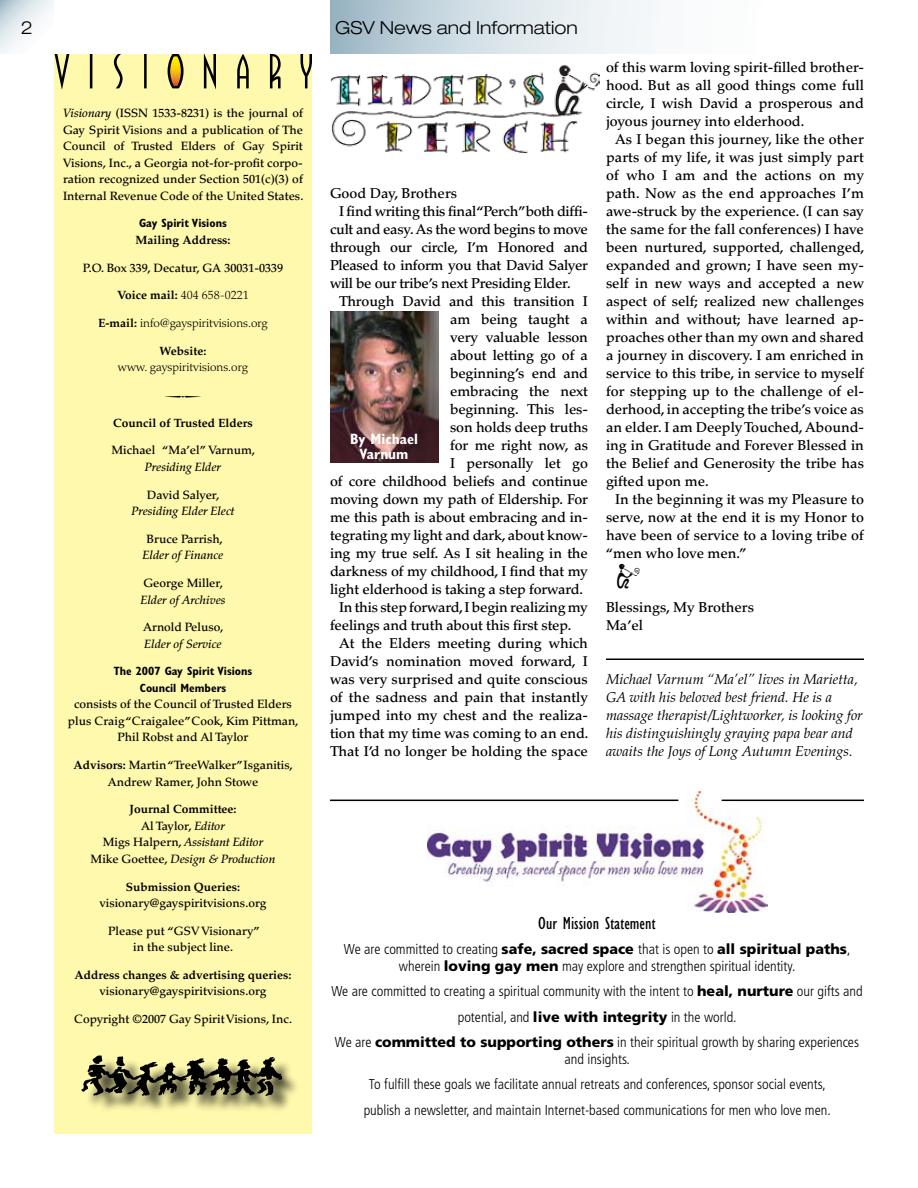
<style>
.page{position:relative;width:918px;height:1188px;background:#fff}
.page>*{position:absolute;margin:0;border:0;box-sizing:border-box;transform-origin:0 0}
.t1{font:44.25px "Mini Pics Zafrica";color:#000}
.t2{font:300 expanded 18px "Helvetica Neue";color:#000}
.t3{font:condensed 18px "Gill Sans";color:#000}
.t4{font:700 condensed 15px/15px "Gill Sans";color:#fff;text-align:center}
.t5{font:500 14.25px/18px "Palatino";letter-spacing:-.01em;color:#000;text-align:justify}
.t6{font:300 condensed 14.25px/25.5px "Frutiger";color:#000;text-align:center}
.t7{font:14.25px/18px "Palatino Italic Os F";color:#000}
.t8{font:500 12px/16.5px "Palatino";color:#000;text-align:center}
.t9{font:italic 500 12px/16.5px "Palatino";color:#000;text-align:center}
.t10{font:12px "Palatino Bold Os F";color:#000}
.t11{font:300 12px "Palatino";color:#000}
.t12{font:700 condensed 12px/16.5px "Gill Sans";color:#000;text-align:center}
.s1{font-style:italic}
.s2{font-family:"Palatino Bold Os F";font-weight:400}
.s3{font-style:normal}
.s4{font-weight:900;font-stretch:normal}
</style>
<div class="page">
<svg style="left:0;top:0;width:54px;height:54px"></svg>
<div style="left:54px;top:54px;width:258px;height:1080px;background:#fff9ad"></div>
<div style="left:84px;top:1057px;width:217px;height:58px;background:#000;opacity:.75"></div>
<img style="left:81px;top:1055px;width:200px;height:46px">
<svg style="left:55px;top:54px;width:257px;height:35px"></svg>
<hr style="left:606px;top:658px;width:258px;height:2px;background:#000">
<img style="left:330px;top:311px;width:108px;height:151px">
<svg style="left:330px;top:0;width:324px;height:54px"></svg>
<img style="left:428px;top:791px;width:340px;height:122px">
<img style="left:331px;top:65px;width:269px;height:88px">
<hr style="left:330px;top:800px;width:348px;height:1px;background:#000">
<hr style="left:722px;top:800px;width:142px;height:1px;background:#000">
<svg style="left:22px;top:21px;width:10px;height:13px"></svg>
<p class="t8" style="left:63px;top:105px;width:242px;text-align:justify"><span class="s1">Visionary</span> (ISSN 1533-8231) is the journal of Gay Spirit Visions and a publication of The Council of Trusted Elders of Gay Spirit Visions, Inc., a Georgia not-for-profit corpo&shy;ration recognized under Section 501(c)(3) of Internal Revenue Code of the United States.</p>
<p class="t12" style="left:139px;top:215px;width:89px">Gay Spirit Visions</p>
<p class="t10" style="left:135px;top:233px;width:97px">Mailing Address:</p>
<p class="t8" style="left:83px;top:260px;width:202px">P.O. Box 339, Decatur, GA 30031-0339</p>
<p class="t11" style="left:117px;top:288px;width:133px"><span class="s2">Voice mail:</span> 404 658-0221</p>
<p class="t11" style="left:98px;top:316px;width:171px"><span class="s2">E-mail:</span> info@gayspiritvisions.org</p>
<p class="t10" style="left:160px;top:344px;width:48px">Website:</p>
<p class="t11" style="left:118px;top:360px;width:132px">www. gayspiritvisions.org</p>
<p class="t10" style="left:113px;top:416px;width:141px">Council of Trusted Elders</p>
<p class="t8" style="left:111px;top:442px;width:145px">Michael “Ma’el” Varnum,</p>
<p class="t9" style="left:145px;top:459px;width:78px">Presiding Elder</p>
<p class="t8" style="left:147px;top:486px;width:74px">David Salyer,</p>
<p class="t9" style="left:131px;top:503px;width:105px">Presiding Elder Elect</p>
<p class="t8" style="left:147px;top:531px;width:78px">Bruce Parrish,</p>
<p class="t9" style="left:143px;top:547px;width:82px">Elder of Finance</p>
<p class="t8" style="left:143px;top:575px;width:81px">George Miller,</p>
<p class="t9" style="left:140px;top:591px;width:87px">Elder of Archives</p>
<p class="t8" style="left:143px;top:619px;width:82px">Arnold Peluso,</p>
<p class="t9" style="left:144px;top:636px;width:79px">Elder of Service</p>
<p class="t12" style="left:114px;top:663px;width:140px">The 2007 Gay Spirit Visions<br>Council Members</p>
<p class="t8" style="left:68px;top:696px;width:232px">consists of the Council of Trusted Elders plus Craig “Craigalee” Cook, Kim Pittman,<br>Phil Robst and Al Taylor</p>
<p class="t8" style="left:73px;top:757px;width:221px"><span class="s2">Advisors:</span> Martin “TreeWalker” Isganitis,<br>Andrew Ramer, John Stowe</p>
<p class="t10" style="left:129px;top:802px;width:109px">Journal Committee:</p>
<p class="t9" style="left:91px;top:818px;width:186px"><span class="s3">Al Taylor,</span> Editor<br><span class="s3">Migs Halpern,</span> Assistant Editor<br><span class="s3">Mike Goettee,</span> Design &amp; Production</p>
<p class="t10" style="left:126px;top:879px;width:116px">Submission Queries:</p>
<p class="t8" style="left:99px;top:895px;width:169px">visionary@gayspiritvisions.org</p>
<p class="t8" style="left:108px;top:923px;width:153px">Please put “GSV Visionary” in the subject line.</p>
<p class="t10" style="left:75px;top:968px;width:218px">Address changes &amp; advertising queries:</p>
<p class="t8" style="left:99px;top:983px;width:169px">visionary@gayspiritvisions.org</p>
<p class="t8" style="left:74px;top:1011px;width:220px">Copyright ©2007 Gay Spirit Visions, Inc.</p>
<p class="t2" style="left:335px;top:17px;width:244px">GSV News and Information</p>
<p class="t5" style="left:330px;top:184px;width:129px">Good Day, Brothers</p>
<p class="t5" style="left:339px;top:202px;width:251px">I find writing this final “Perch” both diffi-</p>
<p class="t5" style="left:330px;top:220px;width:260px">cult and easy. As the word begins to move</p>
<p class="t5" style="left:330px;top:238px;width:260px">through our circle, I’m Honored and</p>
<p class="t5" style="left:330px;top:256px;width:259px">Pleased to inform you that David Salyer</p>
<p class="t5" style="left:330px;top:274px;width:242px">will be our tribe’s next Presiding Elder.</p>
<p class="t5" style="left:339px;top:292px;width:250px">Through David and this transition I</p>
<p class="t5" style="left:450px;top:310px;width:139px">am being taught a</p>
<p class="t5" style="left:450px;top:328px;width:139px">very valuable lesson</p>
<p class="t5" style="left:450px;top:346px;width:139px">about letting go of a</p>
<p class="t5" style="left:450px;top:364px;width:139px">beginning’s end and</p>
<p class="t5" style="left:450px;top:382px;width:139px">embracing the next</p>
<p class="t5" style="left:450px;top:400px;width:139px">beginning. This les-</p>
<p class="t5" style="left:450px;top:418px;width:139px">son holds deep truths</p>
<p class="t5" style="left:450px;top:436px;width:139px">for me right now, as</p>
<p class="t5" style="left:450px;top:454px;width:139px">I personally let go</p>
<p class="t5" style="left:330px;top:472px;width:260px">of core childhood beliefs and continue</p>
<p class="t5" style="left:330px;top:490px;width:259px">moving down my path of Eldership. For</p>
<p class="t5" style="left:330px;top:508px;width:260px">me this path is about embracing and in-</p>
<p class="t5" style="left:330px;top:526px;width:260px">tegrating my light and dark, about know-</p>
<p class="t5" style="left:330px;top:544px;width:259px">ing my true self. As I sit healing in the</p>
<p class="t5" style="left:330px;top:562px;width:259px">darkness of my childhood, I find that my</p>
<p class="t5" style="left:330px;top:580px;width:255px">light elderhood is taking a step forward.</p>
<p class="t5" style="left:339px;top:598px;width:250px">In this step forward, I begin realizing my</p>
<p class="t5" style="left:330px;top:616px;width:243px">feelings and truth about this first step.</p>
<p class="t5" style="left:339px;top:634px;width:250px">At the Elders meeting during which</p>
<p class="t5" style="left:330px;top:652px;width:259px">David’s nomination moved forward, I</p>
<p class="t5" style="left:330px;top:670px;width:259px">was very surprised and quite conscious</p>
<p class="t5" style="left:330px;top:688px;width:260px">of the sadness and pain that instantly</p>
<p class="t5" style="left:330px;top:706px;width:260px">jumped into my chest and the realiza-</p>
<p class="t5" style="left:330px;top:724px;width:260px">tion that my time was coming to an end.</p>
<p class="t5" style="left:330px;top:742px;width:259px">That I’d no longer be holding the space</p>
<p class="t4" style="left:350px;top:431px;width:69px">By Michael<br>Varnum</p>
<p class="t5" style="left:606px;top:58px;width:260px">of this warm loving spirit-filled brother&shy;hood. But as all good things come full circle, I wish David a prosperous and joyous journey into elderhood.</p>
<p class="t5" style="left:606px;top:130px;width:260px;text-indent:9px">As I began this journey, like the other parts of my life, it was just simply part of who I am and the actions on my path. Now as the end approaches I’m awe-struck by the experience. (I can say the same for the fall conferences) I have been nurtured, supported, challenged, expanded and grown; I have seen my&shy;self in new ways and accepted a new aspect of self; realized new challenges within and without; have learned ap&shy;proaches other than my own and shared a journey in discovery. I am enriched in service to this tribe, in service to myself for stepping up to the challenge of el&shy;derhood, in accepting the tribe’s voice as an elder. I am Deeply Touched, Abound&shy;ing in Gratitude and Forever Blessed in the Belief and Generosity the tribe has gifted upon me.</p>
<p class="t5" style="left:606px;top:490px;width:259px;text-indent:9px">In the beginning it was my Pleasure to serve, now at the end it is my Honor to have been of service to a loving tribe of “men who love men.”</p>
<h1 class="t1" style="left:615px;top:545px;width:27px">a</h1>
<p class="t5" style="left:606px;top:598px;width:150px">Blessings, My Brothers<br>Ma’el</p>
<p class="t7" style="left:606px;top:670px;width:258px">Michael Varnum “Ma’el” lives in Marietta, GA with his beloved best friend. He is a massage therapist/Lightworker, is looking for his distinguishingly graying papa bear and awaits the Joys of Long Autumn Evenings.</p>
<p class="t3" style="left:538px;top:913px;width:119px">Our Mission Statement</p>
<p class="t6" style="left:344px;top:942px;width:508px;line-height:16.5px">We are committed to creating <span class="s4">safe, sacred space</span> that is open to <span class="s4">all spiritual paths</span>, wherein <span class="s4">loving gay men</span> may explore and strengthen spiritual identity.</p>
<p class="t6" style="left:331px;top:979px;width:533px">We are committed to creating a spiritual community with the intent to <span class="s4">heal, nurture</span> our gifts and potential, and <span class="s4">live with integrity</span> in the world.<br>We are <span class="s4">committed to supporting others</span> in their spiritual growth by sharing experiences</p>
<p class="t6" style="left:364px;top:1046px;width:469px">and insights.<br>To fulfill these goals we facilitate annual retreats and conferences, sponsor social events, publish a newsletter, and maintain Internet-based communications for men who love men.</p>
</div>
